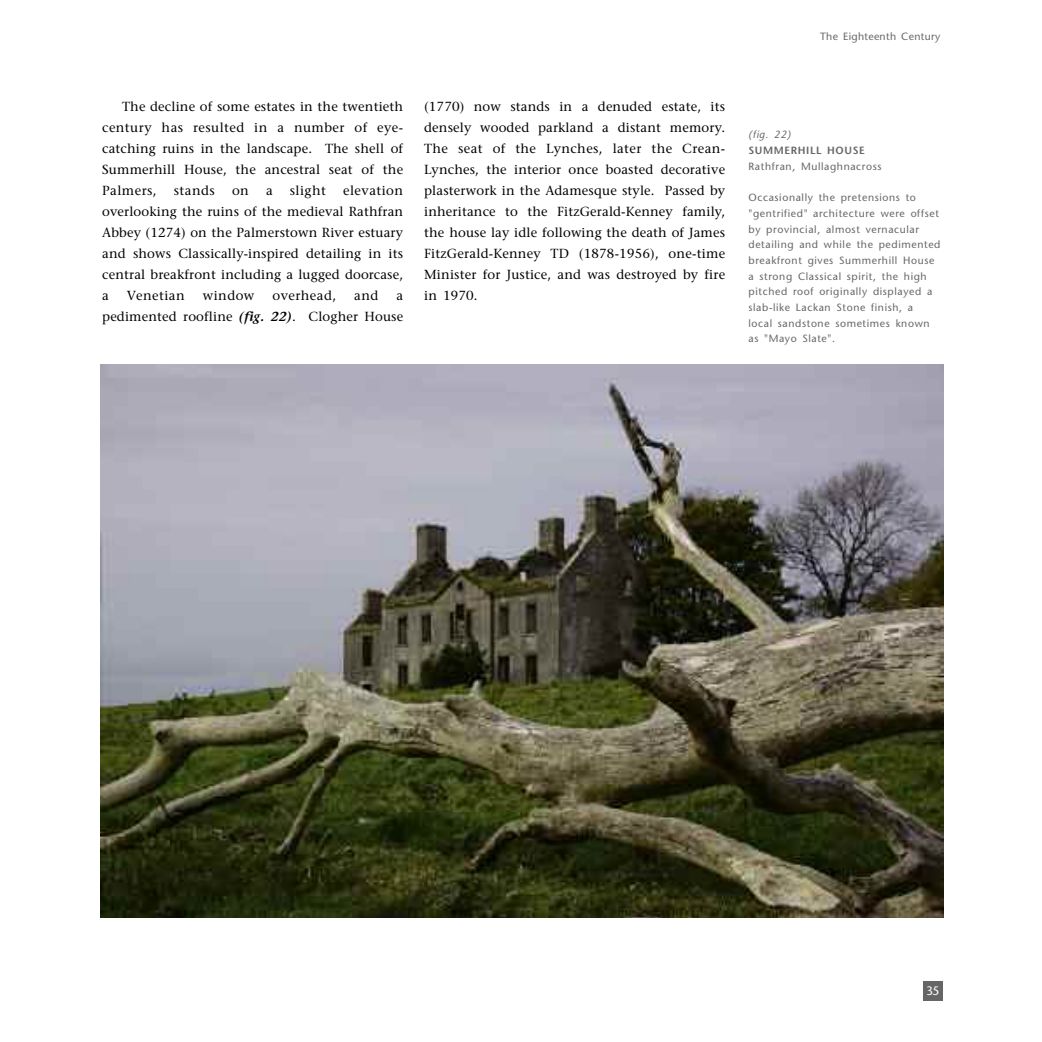
<style>
.page{position:relative;width:1042px;height:1042px;background:#fff}
.page>*{position:absolute;margin:0;border:0;box-sizing:border-box;transform-origin:0 0}
.t1{font:13.12px/21px "Stone Serif";letter-spacing:.01em;color:#000;text-align:justify}
.t2{font:13.12px "Stone Serif";letter-spacing:.035em;color:#000}
.t3{font:12.25px "Stone Sans";color:#fff}
.t4{font:10.5px/15.8px "Stone Sans";letter-spacing:.055em;color:#666}
.t5{font:10.5px "Stone Sans";letter-spacing:.03em;color:#666}
.t6{font:600 10.5px "Stone Sans";letter-spacing:.055em;color:#666}
.t7{font:italic 10.5px "Stone Sans";color:#666}
.s1{font-weight:600;font-style:italic}
</style>
<div class="page">
<div style="left:923px;top:981px;width:20px;height:20px;background:#666"></div>
<img style="left:100px;top:364px;width:843px;height:554px">
<p class="t1" style="left:102px;top:97px;width:302px;text-indent:20px">The decline of some estates in the twentieth century has resulted in a number of eye&shy;catching ruins in the landscape. The shell of Summerhill House, the ancestral seat of the Palmers,</p>
<p class="t1" style="left:102px;top:181px;width:302px;text-indent:241px">elevation overlooking the ruins of the medieval Rathfran Abbey (1274) on the Palmerstown River estuary and shows Classically-inspired detailing in its central breakfront including a lugged doorcase, a</p>
<p class="t1" style="left:174px;top:181px;width:43px">stands</p>
<p class="t1" style="left:232px;top:181px;width:18px">on</p>
<p class="t1" style="left:266px;top:181px;width:8px">a</p>
<p class="t1" style="left:290px;top:181px;width:38px">slight</p>
<p class="t2" style="left:127px;top:290px;width:59px">Venetian</p>
<p class="t1" style="left:203px;top:286px;width:53px">window</p>
<p class="t2" style="left:272px;top:290px;width:65px">overhead,</p>
<p class="t1" style="left:354px;top:286px;width:26px">and</p>
<p class="t1" style="left:102px;top:286px;width:302px;text-align:right">a<br>pedimented roofline <span class="s1">(fig. 22)</span>. Clogher House</p>
<p class="t1" style="left:424px;top:97px;width:302px">(1770) now stands in a denuded estate, its densely wooded parkland a distant memory.<br>The seat of the Lynches, later the Crean-Lynches, the interior once boasted decorative plasterwork in the Adamesque style. Passed by inheritance to the FitzGerald-Kenney family, the house lay idle following the death of James FitzGerald-Kenney TD (1878-1956), one-time Minister for Justice, and was destroyed by fire in 1970.</p>
<p class="t5" style="left:820px;top:32px;width:122px">The Eighteenth Century</p>
<p class="t7" style="left:748px;top:131px;width:44px">(fig. 22)</p>
<p class="t6" style="left:748px;top:146px;width:118px">SUMMERHILL HOUSE</p>
<p class="t4" style="left:748px;top:159px;width:135px">Rathfran, Mullaghnacross</p>
<p class="t4" style="left:748px;top:191px;width:194px">Occasionally the pretensions to "gentrified" architecture were offset by provincial, almost vernacular detailing and while the pedimented breakfront gives Summerhill House a strong Classical spirit, the high pitched roof originally displayed a slab-like Lackan Stone finish, a<br>local sandstone sometimes known as "Mayo Slate".</p>
<p class="t3" style="left:926px;top:986px;width:15px">35</p>
</div>
